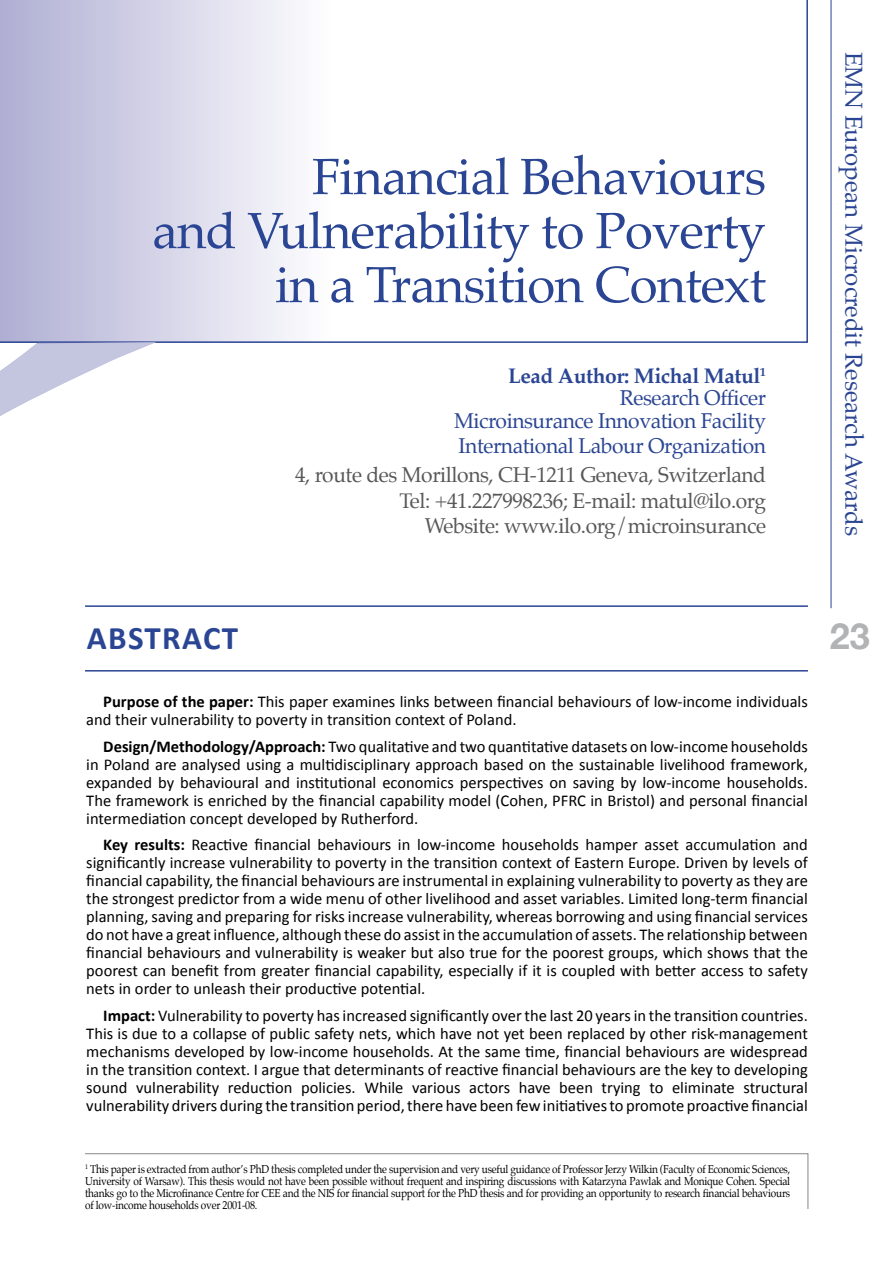
<style>
.page{position:relative;width:893px;height:1263px;background:#fff}
.page>*{position:absolute;margin:0;border:0;box-sizing:border-box;transform-origin:0 0}
.t1{font:51px/54px "Palatino";letter-spacing:-.02em;color:#2a4593;text-align:right}
.t2{font:700 36px "Helvetica Neue";color:#b1b3b4}
.t3{font:700 33px "Calibri";color:#2a4593}
.t4{font:24px "Palatino";color:#2a4593}
.t5{font:21px/25.2px "Palatino";letter-spacing:-.02em;color:#58585a;text-align:right}
.t6{font:21px/22.5px "Palatino";letter-spacing:-.02em;color:#2a4593;text-align:right}
.t7{font:16.5px/18px "Calibri";color:#000;text-align:justify}
.t8{font:11.25px/12px "Palatino";letter-spacing:-.02em;color:#000;text-align:justify;scale:.9 1}
.s1{font-weight:700}
</style>
<div class="page">
<svg style="left:157px;top:0;width:651px;height:343px"></svg>
<svg style="left:0;top:0;width:157px;height:672px"></svg>
<hr style="left:831px;top:0;width:1px;height:608px;background:#2a4593">
<hr style="left:85px;top:670px;width:723px;height:1px;background:#2a4593">
<hr style="left:85px;top:605px;width:723px;height:2px;background:#2a4593">
<svg style="left:85px;top:1153px;width:724px;height:56px"></svg>
<h1 class="t1" style="left:152px;top:150px;width:615px">Financial Behaviours<br>and Vulnerability to Poverty in a Transition Context</h1>
<p class="t6" style="left:454px;top:364px;width:313px"><span class="s1">Lead Author: Michal Matul</span><sup>1<br></sup>Research Officer<br>Microinsurance Innovation Facility</p>
<p class="t6" style="left:459px;top:434px;width:309px">International Labour Organization</p>
<p class="t5" style="left:295px;top:463px;width:472px">4, route des Morillons, CH-1211 Geneva, Switzerland<br>Tel: +41.227998236; E-mail: matul@ilo.org<br>Website: www.ilo.org/microinsurance</p>
<h3 class="t4" style="left:874px;top:52px;width:486px;rotate:90deg">EMN European Microcredit Research Awards</h3>
<h3 class="t3" style="left:87px;top:617px;width:78px">abstract</h3>
<p class="t7" style="left:86px;top:692px;width:723px;text-indent:17px"><span class="s1">Purpose of the paper:</span> This paper examines links between financial behaviours of low-income individuals and their vulnerability to poverty in transition context of Poland.</p>
<p class="t7" style="left:86px;top:736px;width:723px;text-indent:17px"><span class="s1">Design/Methodology/Approach:</span> Two qualitative and two quantitative datasets on low-income households in Poland are analysed using a multidisciplinary approach based on the sustainable livelihood framework, expanded by behavioural and institutional economics perspectives on saving by low-income households.<br>The framework is enriched by the financial capability model (Cohen, PFRC in Bristol) and personal financial intermediation concept developed by Rutherford.</p>
<p class="t7" style="left:86px;top:835px;width:723px;text-indent:17px"><span class="s1">Key results:</span> Reactive financial behaviours in low-income households hamper asset accumulation and significantly increase vulnerability to poverty in the transition context of Eastern Europe. Driven by levels of financial capability, the financial behaviours are instrumental in explaining vulnerability to poverty as they are the strongest predictor from a wide menu of other livelihood and asset variables. Limited long-term financial planning, saving and preparing for risks increase vulnerability, whereas borrowing and using financial services do not have a great influence, although these do assist in the accumulation of assets. The relationship between financial behaviours and vulnerability is weaker but also true for the poorest groups, which shows that the poorest can benefit from greater financial capability, especially if it is coupled with better access to safety nets in order to unleash their productive potential.</p>
<p class="t7" style="left:86px;top:1005px;width:723px;text-indent:17px"><span class="s1">Impact:</span> Vulnerability to poverty has increased significantly over the last 20 years in the transition countries.<br>This is due to a collapse of public safety nets, which have not yet been replaced by other risk-management mechanisms developed by low-income households. At the same time, financial behaviours are widespread in the transition context. I argue that determinants of reactive financial behaviours are the key to developing sound vulnerability reduction policies. While various actors have been trying to eliminate structural vulnerability drivers during the transition period, there have been few initiatives to promote proactive financial</p>
<p class="t8" style="left:85px;top:1163px;width:785px"><sup>1</sup> This paper is extracted from author’s PhD thesis completed under the supervision and very useful guidance of Professor Jerzy Wilkin (Faculty of Economic Sciences, University of Warsaw). This thesis would not have been possible without frequent and inspiring discussions with Katarzyna Pawlak and Monique Cohen. Special thanks go to the Microfinance Centre for CEE and the NIS for financial support for the PhD thesis and for providing an opportunity to research financial behaviours of low-income households over 2001-08.</p>
<h2 class="t2" style="left:830px;top:614px;width:42px">23</h2>
</div>
